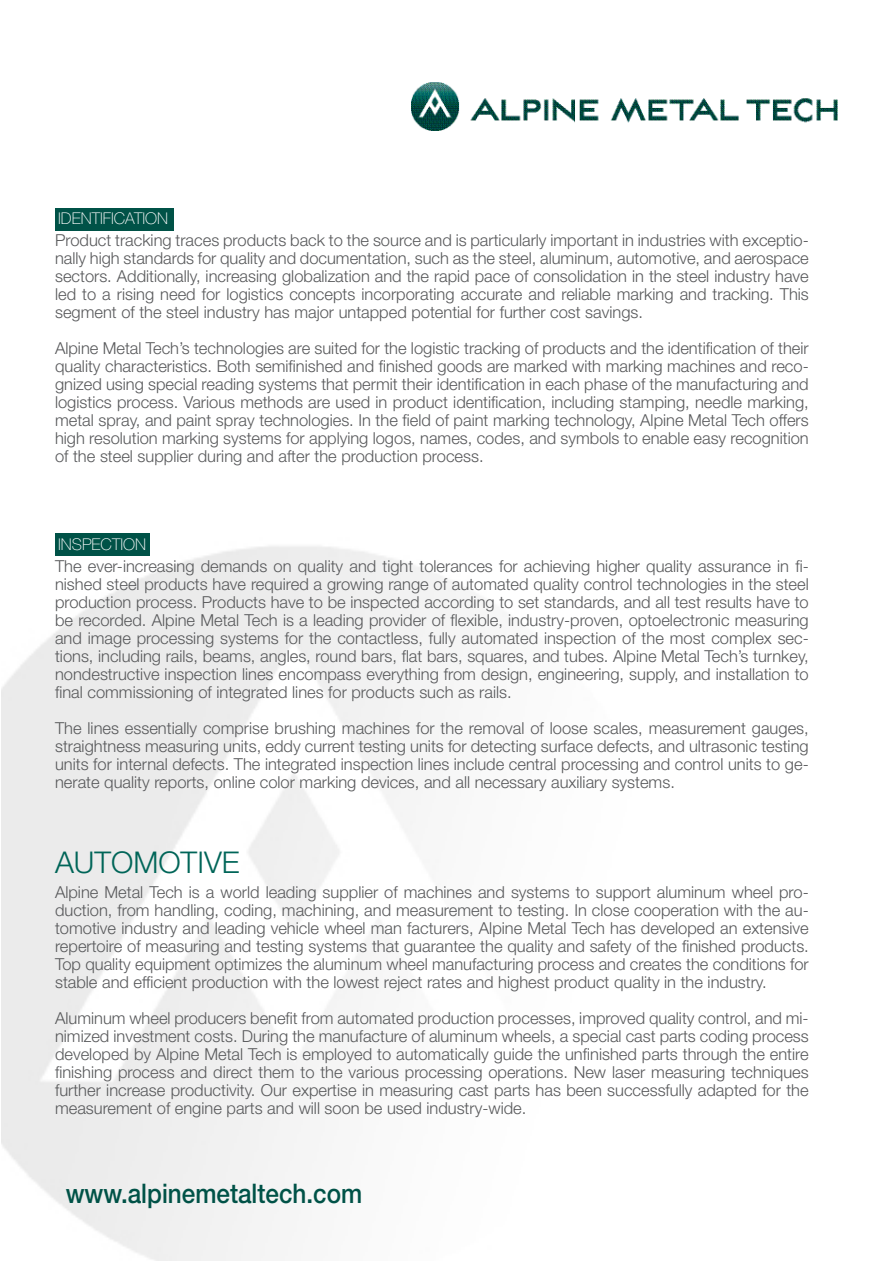
<style>
.page{position:relative;width:893px;height:1263px;background:#fff}
.page>*{position:absolute;margin:0;border:0;box-sizing:border-box;transform-origin:0 0}
.t1{font:300 30px "Helvetica Neue LT Std";color:#006558}
.t2{font:500 27px "Helvetica Neue LT Std";color:#005247;scale:.9 1}
.t3{font:300 16.5px/18px "Helvetica Neue LT Std";color:#58595b;text-align:justify}
.t4{font:100 16.2px "Helvetica Neue LT Std";color:#fff}
</style>
<div class="page">
<img style="left:1px;top:533px;width:483px;height:727px">
<img style="left:412px;top:82px;width:425px;height:48px">
<div style="left:55px;top:208px;width:118px;height:22px;background:#005247"></div>
<div style="left:55px;top:534px;width:95px;height:22px;background:#005247"></div>
<p class="t4" style="left:58px;top:209px;width:111px">IDENTIFICATION</p>
<p class="t3" style="left:55px;top:231px;width:755px">Product tracking traces products back to the source and is particularly important in industries with exceptio&shy;nally high standards for quality and documentation, such as the steel, aluminum, automotive, and aerospace sectors. Additionally, increasing globalization and the rapid pace of consolidation in the steel industry have led to a rising need for logistics concepts incorporating accurate and reliable marking and tracking. This segment of the steel industry has major untapped potential for further cost savings.</p>
<p class="t3" style="left:55px;top:339px;width:755px">Alpine Metal Tech’s technologies are suited for the logistic tracking of products and the identification of their quality characteristics. Both semifinished and finished goods are marked with marking machines and reco&shy;gnized using special reading systems that permit their identification in each phase of the manufacturing and logistics process. Various methods are used in product identification, including stamping, needle marking, metal spray, and paint spray technologies. In the field of paint marking technology, Alpine Metal Tech offers high resolution marking systems for applying logos, names, codes, and symbols to enable easy recognition of the steel supplier during and after the production process.</p>
<p class="t4" style="left:58px;top:535px;width:89px">INSPECTION</p>
<p class="t3" style="left:55px;top:557px;width:755px">The ever-increasing demands on quality and tight tolerances for achieving higher quality assurance in fi&shy;nished steel products have required a growing range of automated quality control technologies in the steel production process. Products have to be inspected according to set standards, and all test results have to be recorded. Alpine Metal Tech is a leading provider of flexible, industry-proven, optoelectronic measuring and image processing systems for the contactless, fully automated inspection of the most complex sec&shy;tions, including rails, beams, angles, round bars, flat bars, squares, and tubes. Alpine Metal Tech’s turnkey, nondestructive inspection lines encompass everything from design, engineering, supply, and installation to final commissioning of integrated lines for products such as rails.</p>
<p class="t3" style="left:55px;top:719px;width:755px">The lines essentially comprise brushing machines for the removal of loose scales, measurement gauges, straightness measuring units, eddy current testing units for detecting surface defects, and ultrasonic testing units for internal defects. The integrated inspection lines include central processing and control units to ge&shy;nerate quality reports, online color marking devices, and all necessary auxiliary systems.</p>
<h1 class="t1" style="left:55px;top:844px;width:186px">AUTOMOTIVE</h1>
<p class="t3" style="left:55px;top:883px;width:755px">Alpine Metal Tech is a world leading supplier of machines and systems to support aluminum wheel pro&shy;duction, from handling, coding, machining, and measurement to testing. In close cooperation with the au&shy;tomotive industry and leading vehicle wheel man facturers, Alpine Metal Tech has developed an extensive repertoire of measuring and testing systems that guarantee the quality and safety of the finished products.<br>Top quality equipment optimizes the aluminum wheel manufacturing process and creates the conditions for stable and efficient production with the lowest reject rates and highest product quality in the industry.</p>
<p class="t3" style="left:55px;top:1009px;width:755px">Aluminum wheel producers benefit from automated production processes, improved quality control, and mi&shy;nimized investment costs. During the manufacture of aluminum wheels, a special cast parts coding process developed by Alpine Metal Tech is employed to automatically guide the unfinished parts through the entire finishing process and direct them to the various processing operations. New laser measuring techniques further increase productivity. Our expertise in measuring cast parts has been successfully adapted for the measurement of engine parts and will soon be used industry-wide.</p>
<h2 class="t2" style="left:66px;top:1177px;width:331px">www.alpinemetaltech.com</h2>
</div>
